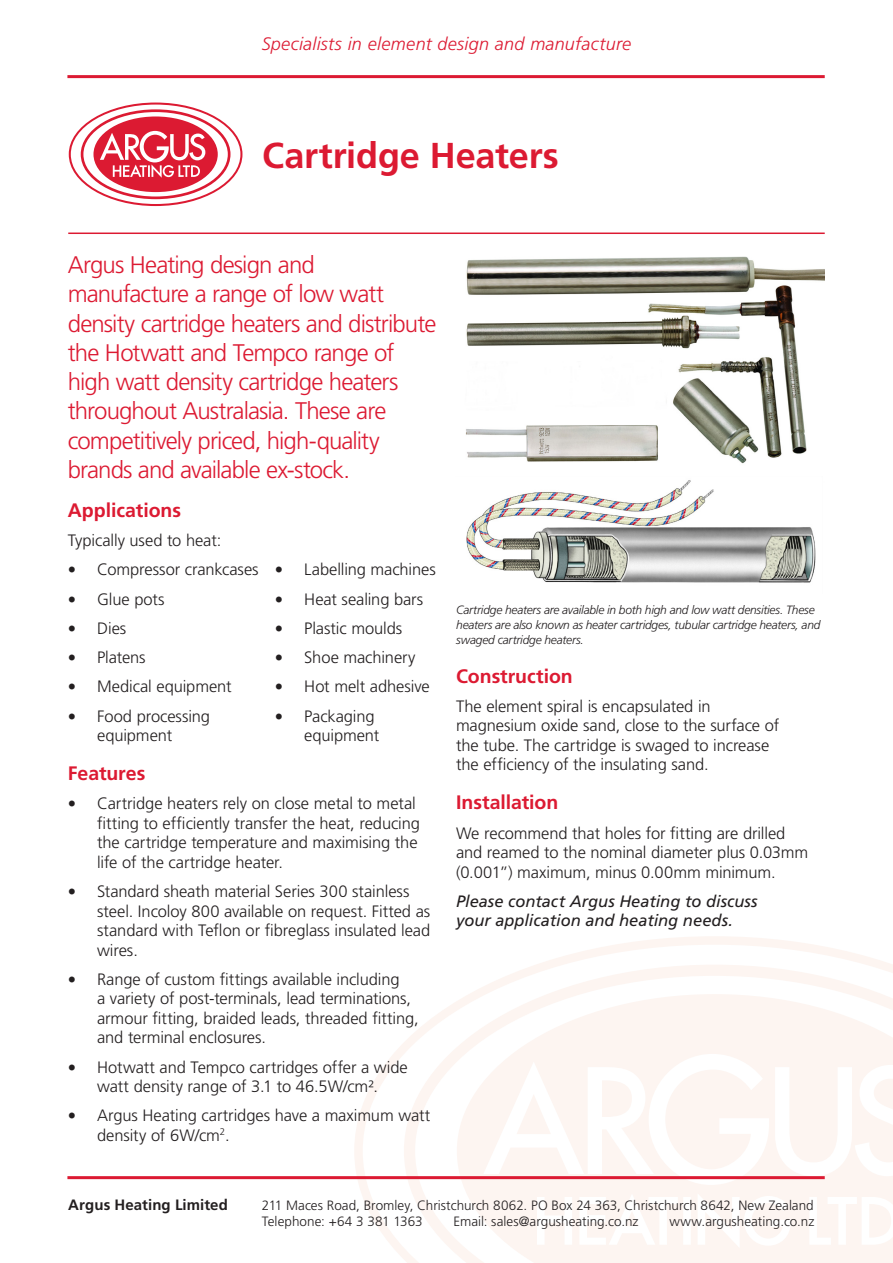
<style>
.page{position:relative;width:893px;height:1263px;background:#fff}
.page>*{position:absolute;margin:0;border:0;box-sizing:border-box;transform-origin:0 0}
.Front_cover_title{font:700 36px "Frutiger LT Std";letter-spacing:-.005em;color:#dc1a32}
.Intro_text{font:300 24px/29.2px "Frutiger LT Std";letter-spacing:-.035em;color:#dc1a32}
.Header_2{font:700 19.5px "Frutiger LT Std";color:#dc1a32}
.t1{font:italic 300 18px "Frutiger LT Std";letter-spacing:.015em;color:#dc1a32}
.Body_copy{font:300 16.5px/19.5px "Frutiger LT Std";letter-spacing:-.005em;color:#231f20}
.Body_copy-2{font:italic 16.5px/19.5px "Frutiger LT Std";color:#231f20}
.t2{font:700 15px "Frutiger LT Std";letter-spacing:.005em;color:#231f20}
.t3{font:300 13.5px/16.2px "Frutiger LT Std";color:#231f20}
.t4{font:italic 300 12px/15px "Frutiger LT Std";letter-spacing:-.02em;color:#231f20}
</style>
<div class="page">
<hr style="left:67px;top:75px;width:758px;height:3px;background:#dc1a32">
<svg style="left:354px;top:936px;width:539px;height:327px"></svg>
<svg style="left:457px;top:994px;width:436px;height:269px;fill:#fdf5f1"></svg>
<hr style="left:67px;top:1176px;width:758px;height:3px;background:#dc1a32">
<hr style="left:68px;top:233px;width:757px;height:1px;background:#dc1a32">
<svg style="left:69px;top:103px;width:173px;height:103px"></svg>
<img style="left:465px;top:256px;width:360px;height:208px">
<img style="left:466px;top:480px;width:350px;height:103px">
<p class="t1" style="left:262px;top:33px;width:371px">Specialists in element design and manufacture</p>
<p class="Front_cover_title" style="left:262px;top:134px;width:298px">Cartridge Heaters</p>
<p class="Intro_text" style="left:68px;top:250px;width:370px">Argus Heating design and manufacture a range of low watt density cartridge heaters and distribute the Hotwatt and Tempco range of high watt density cartridge heaters throughout Australasia. These are competitively priced, high-quality brands and available ex-stock.</p>
<p class="Header_2" style="left:68px;top:499px;width:115px">Applications</p>
<p class="Body_copy" style="left:68px;top:531px;width:155px">Typically used to heat:</p>
<p class="Body_copy" style="left:97px;top:560px;width:163px">Compressor crankcases</p>
<p class="Body_copy" style="left:304px;top:560px;width:133px">Labelling machines</p>
<p class="Body_copy" style="left:97px;top:589px;width:69px">Glue pots</p>
<p class="Body_copy" style="left:304px;top:589px;width:121px">Heat sealing bars</p>
<p class="Body_copy" style="left:97px;top:619px;width:31px">Dies</p>
<p class="Body_copy" style="left:304px;top:619px;width:100px">Plastic moulds</p>
<p class="Body_copy" style="left:97px;top:648px;width:50px">Platens</p>
<p class="Body_copy" style="left:304px;top:648px;width:113px">Shoe machinery</p>
<p class="Body_copy" style="left:97px;top:677px;width:136px">Medical equipment</p>
<p class="Body_copy" style="left:304px;top:677px;width:127px">Hot melt adhesive</p>
<p class="Body_copy" style="left:97px;top:706px;width:114px">Food processing equipment</p>
<p class="Body_copy" style="left:304px;top:706px;width:77px">Packaging equipment</p>
<p class="Header_2" style="left:68px;top:762px;width:79px">Features</p>
<p class="Body_copy" style="left:97px;top:794px;width:324px">Cartridge heaters rely on close metal to metal fitting to efficiently transfer the heat, reducing the cartridge temperature and maximising the life of the cartridge heater.</p>
<p class="Body_copy" style="left:97px;top:882px;width:335px">Standard sheath material Series 300 stainless steel. Incoloy 800 available on request. Fitted as standard with Teflon or fibreglass insulated lead wires.</p>
<p class="Body_copy" style="left:97px;top:970px;width:323px">Range of custom fittings available including<br>a variety of post-terminals, lead terminations, armour fitting, braided leads, threaded fitting, and terminal enclosures.</p>
<p class="Body_copy" style="left:97px;top:1057px;width:312px">Hotwatt and Tempco cartridges offer a wide watt density range of 3.1 to 46.5W/cm².</p>
<p class="Body_copy" style="left:97px;top:1106px;width:335px">Argus Heating cartridges have a maximum watt density of 6W/cm<sup>2</sup>.</p>
<p class="t4" style="left:456px;top:603px;width:366px">Cartridge heaters are available in both high and low watt densities. These heaters are also known as heater cartridges, tubular cartridge heaters, and swaged cartridge heaters.</p>
<p class="Header_2" style="left:456px;top:664px;width:118px">Construction</p>
<p class="Body_copy" style="left:456px;top:697px;width:325px">The element spiral is encapsulated in magnesium oxide sand, close to the surface of the tube. The cartridge is swaged to increase the efficiency of the insulating sand.</p>
<p class="Header_2" style="left:456px;top:791px;width:104px">Installation</p>
<p class="Body_copy" style="left:456px;top:823px;width:354px">We recommend that holes for fitting are drilled and reamed to the nominal diameter plus 0.03mm (0.001”) maximum, minus 0.00mm minimum.</p>
<p class="Body_copy-2" style="left:456px;top:891px;width:303px">Please contact Argus Heating to discuss your application and heating needs.</p>
<p class="t2" style="left:68px;top:1196px;width:161px">Argus Heating Limited</p>
<p class="t3" style="left:262px;top:1197px;width:553px">211 Maces Road, Bromley, Christchurch 8062. PO Box 24 363, Christchurch 8642, New Zealand<br>Telephone: +64 3 381 1363</p>
<p class="t3" style="left:453px;top:1213px;width:187px">Email: sales@argusheating.co.nz</p>
<p class="t3" style="left:669px;top:1213px;width:146px">www.argusheating.co.nz</p>
</div>
